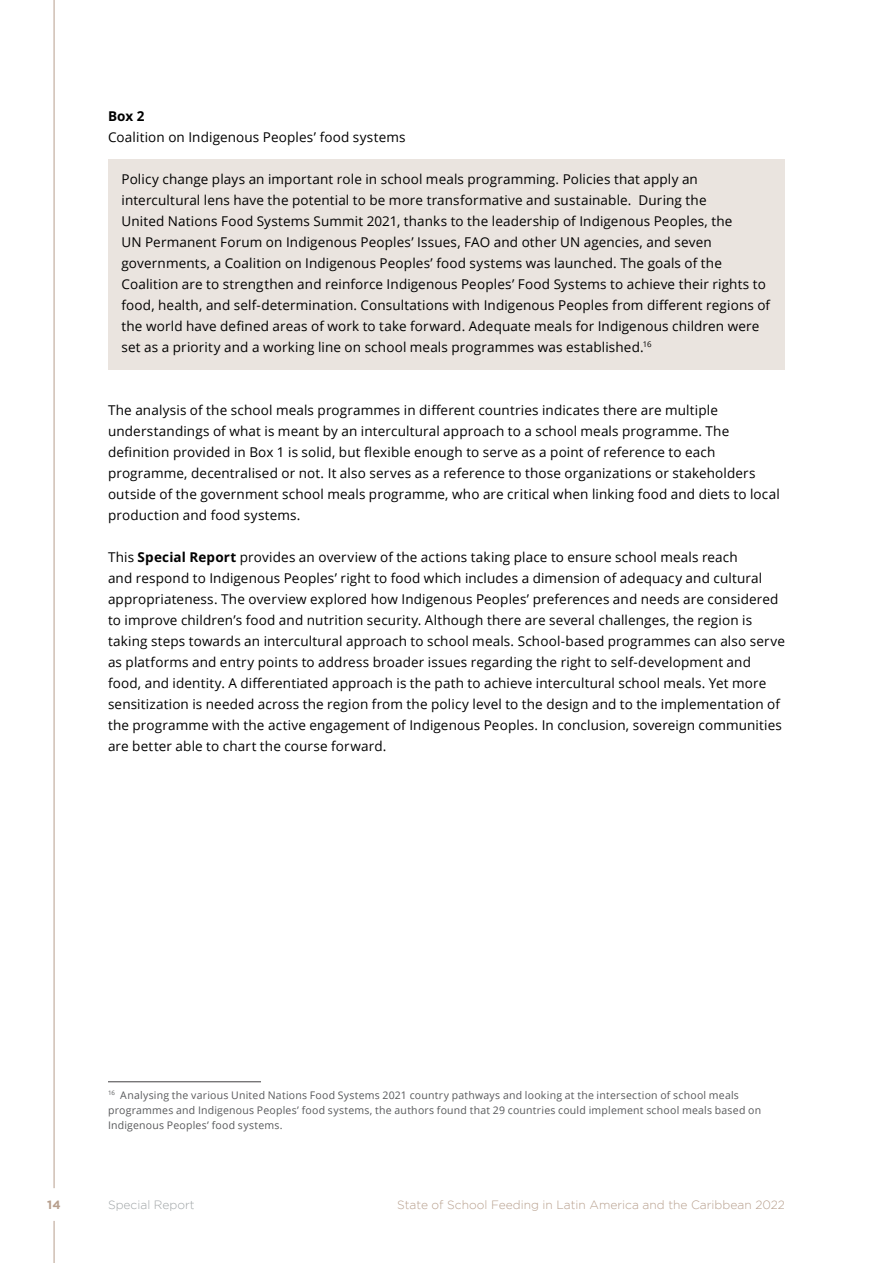
<style>
.page{position:relative;width:893px;height:1263px;background:#fff}
.page>*{position:absolute;margin:0;border:0;box-sizing:border-box;transform-origin:0 0}
.Body_text{font:13.5px/21px "Open Sans";letter-spacing:.01em;color:#000}
.Map_and_boxes{font:13.5px "Open Sans";letter-spacing:.01em;color:#000}
.Map_and_boxes-2{font:700 13.5px "Open Sans";color:#000}
.t1{font:300 12px "Gotham";color:#b79f8d}
.t2{font:300 12px "Gotham";color:#9fa4a6}
.t3{font:700 12px "Gotham";color:#b79f8d}
.Body_text-2{font:10.5px/15px "Open Sans";letter-spacing:.02em;color:#58595b}
.s1{font-weight:700}
</style>
<div class="page">
<div style="left:108px;top:159px;width:677px;height:210px;background:#eae4df"></div>
<hr style="left:108px;top:1081px;width:153px;height:1px;background:#414042">
<hr style="left:892px;top:0;width:1px;height:1263px;background:#dcd1c8">
<hr style="left:54px;top:0;width:1px;height:1188px;background:#b79f8d">
<hr style="left:54px;top:1221px;width:1px;height:42px;background:#b79f8d">
<p class="Map_and_boxes-2" style="left:108px;top:106px;width:38px">Box 2</p>
<p class="Map_and_boxes" style="left:108px;top:128px;width:299px">Coalition on Indigenous Peoples’ food systems</p>
<p class="Body_text" style="left:122px;top:168px;width:650px">Policy change plays an important role in school meals programming. Policies that apply an intercultural lens have the potential to be more transformative and sustainable. During the<br>United Nations Food Systems Summit 2021, thanks to the leadership of Indigenous Peoples, the<br>UN Permanent Forum on Indigenous Peoples’ Issues, FAO and other UN agencies, and seven governments, a Coalition on Indigenous Peoples’ food systems was launched. The goals of the Coalition are to strengthen and reinforce Indigenous Peoples’ Food Systems to achieve their rights to food, health, and self-determination. Consultations with Indigenous Peoples from different regions of the world have defined areas of work to take forward. Adequate meals for Indigenous children were set as a priority and a working line on school meals programmes was established.<sup>16</sup></p>
<p class="Body_text" style="left:108px;top:399px;width:673px">The analysis of the school meals programmes in different countries indicates there are multiple understandings of what is meant by an intercultural approach to a school meals programme. The definition provided in Box 1 is solid, but flexible enough to serve as a point of reference to each programme, decentralised or not. It also serves as a reference to those organizations or stakeholders outside of the government school meals programme, who are critical when linking food and diets to local production and food systems.</p>
<p class="Body_text" style="left:108px;top:546px;width:678px">This <span class="s1">Special Report</span> provides an overview of the actions taking place to ensure school meals reach<br>and respond to Indigenous Peoples’ right to food which includes a dimension of adequacy and cultural appropriateness. The overview explored how Indigenous Peoples’ preferences and needs are considered to improve children’s food and nutrition security. Although there are several challenges, the region is taking steps towards an intercultural approach to school meals. School-based programmes can also serve as platforms and entry points to address broader issues regarding the right to self-development and food, and identity. A differentiated approach is the path to achieve intercultural school meals. Yet more sensitization is needed across the region from the policy level to the design and to the implementation of the programme with the active engagement of Indigenous Peoples. In conclusion, sovereign communities are better able to chart the course forward.</p>
<p class="Body_text-2" style="left:108px;top:1087px;width:655px"><sup>16</sup> Analysing the various United Nations Food Systems 2021 country pathways and looking at the intersection of school meals programmes and Indigenous Peoples’ food systems, the authors found that 29 countries could implement school meals based on<br>Indigenous Peoples’ food systems.</p>
<p class="t3" style="left:47px;top:1198px;width:15px">14</p>
<p class="t2" style="left:108px;top:1198px;width:88px">Special Report</p>
<p class="t1" style="left:397px;top:1198px;width:389px">State of School Feeding in Latin America and the Caribbean 2022</p>
</div>
